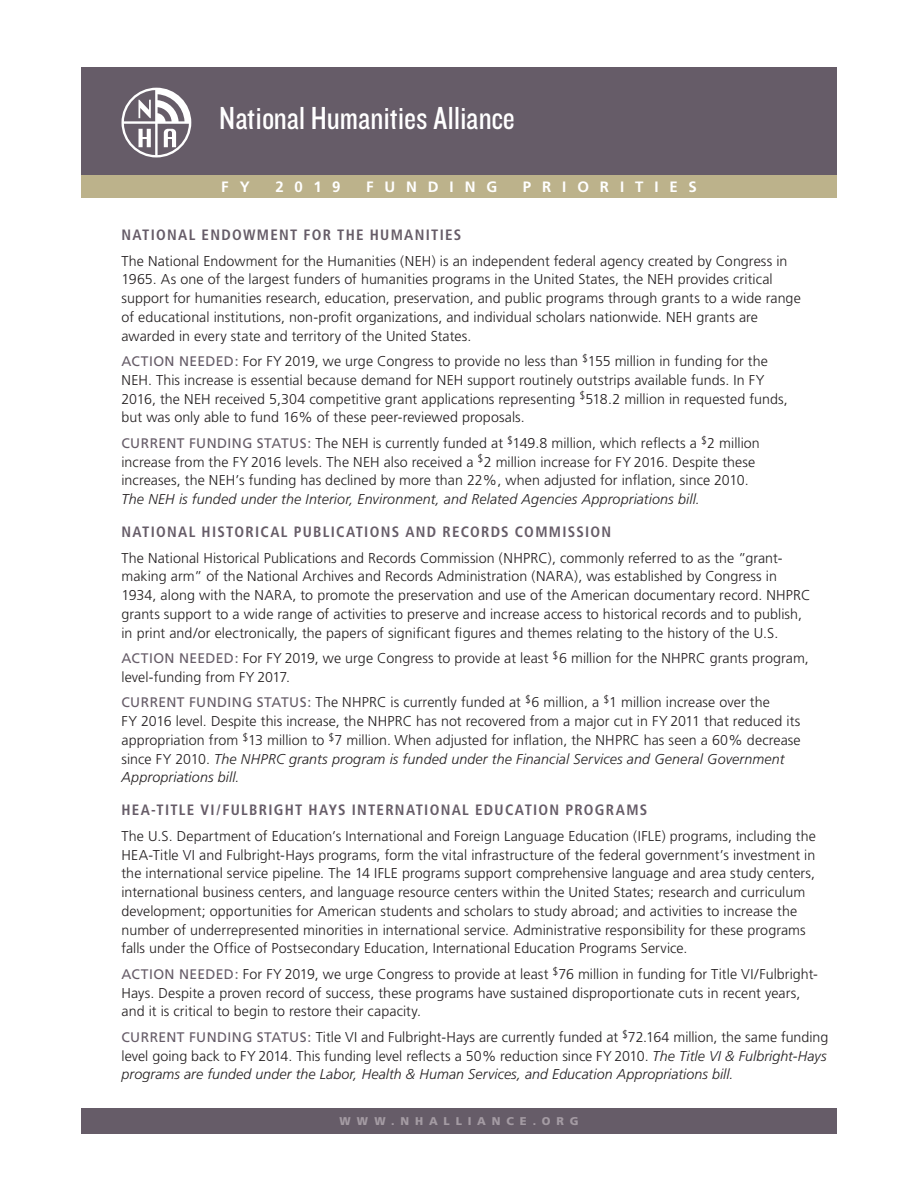
<style>
.page{position:relative;width:918px;height:1188px;background:#fff}
.page>*{position:absolute;margin:0;border:0;box-sizing:border-box;transform-origin:0 0}
.t1{font:33.15px "Knockout HTF29 Junior Liteweight";letter-spacing:.005em;color:#fff}
.t2{font:700 condensed 15px "Frutiger";letter-spacing:.085em;color:#665c68}
.t3{font:700 15px "Frutiger";letter-spacing:.725em;color:#fff}
.t4{font:300 14.25px/18.8px "Frutiger";letter-spacing:.005em;color:#231f20}
.t5{font:italic 300 14.25px "Frutiger";letter-spacing:.01em;color:#231f20}
.t6{font:900 11.25px "Frutiger";letter-spacing:.52em;color:#a49ba3}
.s1{font-weight:400;font-size:13.8px;color:#665c68}
.s2{font-style:italic}
</style>
<div class="page">
<div style="left:81px;top:68px;width:756px;height:115px;background:#665c68"></div>
<svg style="left:122px;top:88px;width:69px;height:69px"></svg>
<div style="left:81px;top:1108px;width:756px;height:26px;background:#665c68"></div>
<div style="left:81px;top:176px;width:756px;height:22px;background:#bcb28b"></div>
<h1 class="t1" style="left:219px;top:101px;width:297px">National Humanities Alliance</h1>
<p class="t3" style="left:221px;top:178px;width:30px">F Y</p>
<p class="t3" style="left:275px;top:178px;width:67px">2019</p>
<p class="t3" style="left:366px;top:178px;width:133px">FUNDING</p>
<p class="t3" style="left:523px;top:178px;width:175px">PRIORITIES</p>
<p class="t2" style="left:122px;top:226px;width:341px">NATIONAL ENDOWMENT FOR THE HUMANITIES</p>
<p class="t4" style="left:122px;top:251px;width:681px">The National Endowment for the Humanities (NEH) is an independent federal agency created by Congress in 1965. As one of the largest funders of humanities programs in the United States, the NEH provides critical support for humanities research, education, preservation, and public programs through grants to a wide range of educational institutions, non-profit organizations, and individual scholars nationwide. NEH grants are awarded in every state and territory of the United States.</p>
<p class="t4" style="left:121px;top:352px;width:668px"><span class="s1">ACTION NEEDED:</span> For FY 2019, we urge Congress to provide no less than <sup>$</sup>155 million in funding for the NEH. This increase is essential because demand for NEH support routinely outstrips available funds. In FY 2016, the NEH received 5,304 competitive grant applications representing <sup>$</sup>518.2 million in requested funds, but was only able to fund 16% of these peer-reviewed proposals.</p>
<p class="t4" style="left:122px;top:434px;width:640px"><span class="s1">CURRENT FUNDING STATUS:</span> The NEH is currently funded at <sup>$</sup>149.8 million, which reflects a <sup>$</sup>2 million increase from the FY 2016 levels. The NEH also received a <sup>$</sup>2 million increase for FY 2016. Despite these increases, the NEH’s funding has declined by more than 22%, when adjusted for inflation, since 2010.</p>
<p class="t5" style="left:122px;top:491px;width:580px">The NEH is funded under the Interior, Environment, and Related Agencies Appropriations bill.</p>
<p class="t2" style="left:122px;top:523px;width:491px">NATIONAL HISTORICAL PUBLICATIONS AND RECORDS COMMISSION</p>
<p class="t4" style="left:122px;top:548px;width:691px">The National Historical Publications and Records Commission (NHPRC), commonly referred to as the ”grant&shy;making arm” of the National Archives and Records Administration (NARA), was established by Congress in 1934, along with the NARA, to promote the preservation and use of the American documentary record. NHPRC grants support to a wide range of activities to preserve and increase access to historical records and to publish, in print and/or electronically, the papers of significant figures and themes relating to the history of the U.S.</p>
<p class="t4" style="left:122px;top:649px;width:689px"><span class="s1">ACTION NEEDED:</span> For FY 2019, we urge Congress to provide at least <sup>$</sup>6 million for the NHPRC grants program, level-funding from FY 2017.</p>
<p class="t4" style="left:121px;top:693px;width:681px"><span class="s1">CURRENT FUNDING STATUS:</span> The NHPRC is currently funded at <sup>$</sup>6 million, a <sup>$</sup>1 million increase over the<br>FY 2016 level. Despite this increase, the NHPRC has not recovered from a major cut in FY 2011 that reduced its appropriation from <sup>$</sup>13 million to <sup>$</sup>7 million. When adjusted for inflation, the NHPRC has seen a 60% decrease since FY 2010. <span class="s2">The NHPRC grants program is funded under the Financial Services and General Government Appropriations bill.</span></p>
<p class="t2" style="left:122px;top:801px;width:527px">HEA-TITLE VI/FULBRIGHT HAYS INTERNATIONAL EDUCATION PROGRAMS</p>
<p class="t4" style="left:122px;top:827px;width:696px">The U.S. Department of Education’s International and Foreign Language Education (IFLE) programs, including the HEA-Title VI and Fulbright-Hays programs, form the vital infrastructure of the federal government’s investment in the international service pipeline. The 14 IFLE programs support comprehensive language and area study centers, international business centers, and language resource centers within the United States; research and curriculum development; opportunities for American students and scholars to study abroad; and activities to increase the number of underrepresented minorities in international service. Administrative responsibility for these programs falls under the Office of Postsecondary Education, International Education Programs Service.</p>
<p class="t4" style="left:122px;top:965px;width:698px"><span class="s1">ACTION NEEDED:</span> For FY 2019, we urge Congress to provide at least <sup>$</sup>76 million in funding for Title VI/Fulbright-<br>Hays. Despite a proven record of success, these programs have sustained disproportionate cuts in recent years, and it is critical to begin to restore their capacity.</p>
<p class="t4" style="left:121px;top:1028px;width:708px;text-align:justify"><span class="s1">CURRENT FUNDING STATUS:</span> Title VI and Fulbright-Hays are currently funded at <sup>$</sup>72.164 million, the same funding level going back to FY 2014. This funding level reflects a 50% reduction since FY 2010. <span class="s2">The Title VI &amp; Fulbright-Hays programs are funded under the Labor, Health &amp; Human Services, and Education Appropriations bill.</span></p>
<p class="t6" style="left:340px;top:1115px;width:240px">WWW.NHALLIANCE.ORG</p>
</div>
